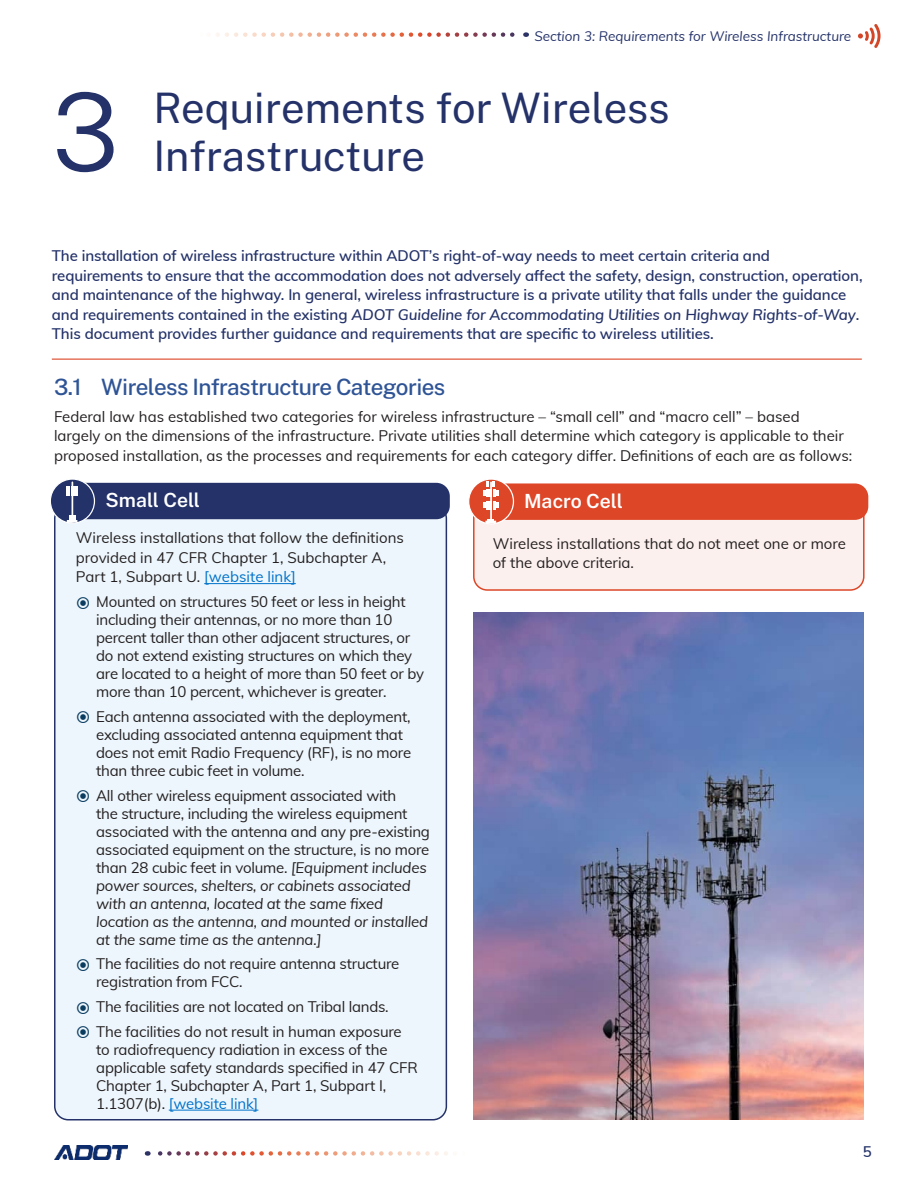
<style>
.page{position:relative;width:918px;height:1188px;background:#fff}
.page>*{position:absolute;margin:0;border:0;box-sizing:border-box;transform-origin:0 0}
.t1{font:300 108px "Public Sans";color:#243269}
.Chapter_Header{font:42px/48px "Public Sans";color:#243269}
.h2_Main_Content{font:500 22.5px "Public Sans";letter-spacing:-.03em;color:#2f5496}
.Small_Cell_Header{font:600 19.5px "Public Sans";color:#fff}
.Macro_Cell_Header{font:600 19.5px "Public Sans";color:#fff}
.Body{font:15px/18px "Muli";letter-spacing:-.015em;color:#231f20}
.Body-2{font:600 15px/19.5px "Muli";letter-spacing:-.005em;color:#243269}
.Small_Cell{font:15px/19.5px "Muli";color:#231f20}
.macro_cell{font:15px/19.5px "Muli";color:#231f20}
.t2{font:italic 13.5px "Muli";color:#243269}
.s1{font-style:italic}
.s2{color:#0072ca}
</style>
<div class="page">
<svg style="left:147px;top:1151px;width:301px;height:5px"></svg>
<img style="left:54px;top:1146px;width:74px;height:13px">
<svg style="left:216px;top:32px;width:310px;height:5px"></svg>
<svg style="left:858px;top:24px;width:23px;height:24px"></svg>
<div style="left:55px;top:505px;width:391px;height:615px;background:#edf6fc;border-radius:14px"></div>
<div style="left:474px;top:490px;width:390px;height:100px;background:#fcf0ee;border-radius:14px"></div>
<div style="left:473px;top:489px;width:392px;height:102px;border:2px solid #dd4627;border-radius:14px"></div>
<hr style="left:204px;top:583px;width:92px;height:1px;background:#0072ca">
<hr style="left:169px;top:1110px;width:89px;height:1px;background:#0072ca">
<div style="left:54px;top:483px;width:396px;height:36px;background:#243269;border-radius:14px"></div>
<div style="left:472px;top:483px;width:396px;height:37px;background:#dd4627;border-radius:14px"></div>
<div style="left:50px;top:479px;width:44px;height:44px;background:#233369;border-radius:50%"></div>
<div style="left:50px;top:478px;width:45px;height:46px;border:1px solid #fff;border-radius:50%"></div>
<hr style="left:72px;top:482px;width:1px;height:34px;background:#fff">
<svg style="left:67px;top:486px;width:11px;height:10px"></svg>
<div style="left:69px;top:516px;width:7px;height:6px;background:#fff"></div>
<svg style="left:67px;top:520px;width:10px;height:4px"></svg>
<div style="left:469px;top:479px;width:44px;height:45px;background:#dd4728;border-radius:50%"></div>
<div style="left:468px;top:478px;width:46px;height:46px;border:1px solid #fff;border-radius:50%"></div>
<hr style="left:490px;top:482px;width:2px;height:37px;background:#fff">
<svg style="left:485px;top:519px;width:11px;height:5px"></svg>
<svg style="left:483px;top:481px;width:16px;height:28px"></svg>
<img style="left:473px;top:613px;width:391px;height:507px">
<hr style="left:52px;top:359px;width:810px;height:1px;background:#dd4627">
<p class="t2" style="left:534px;top:26px;width:318px">Section 3: Requirements for Wireless Infrastructure</p>
<p class="t1" style="left:52px;top:54px;width:69px">3</p>
<p class="Chapter_Header" style="left:153px;top:81px;width:518px">Requirements for Wireless<br>Infrastructure</p>
<p class="Body-2" style="left:52px;top:245px;width:812px">The installation of wireless infrastructure within ADOT’s right-of-way needs to meet certain criteria and requirements to ensure that the accommodation does not adversely affect the safety, design, construction, operation, and maintenance of the highway. In general, wireless infrastructure is a private utility that falls under the guidance and requirements contained in the existing <span class="s1">ADOT Guideline for Accommodating Utilities on Highway Rights-of-Way</span>.<br>This document provides further guidance and requirements that are specific to wireless utilities.</p>
<h3 class="h2_Main_Content" style="left:54px;top:371px;width:393px">3.1 Wireless Infrastructure Categories</h3>
<p class="Body" style="left:54px;top:406px;width:800px;line-height:19.5px">Federal law has established two categories for wireless infrastructure – “small cell” and “macro cell” – based<br>largely on the dimensions of the infrastructure. Private utilities shall determine which category is applicable to their proposed installation, as the processes and requirements for each category differ. Definitions of each are as follows:</p>
<p class="Small_Cell_Header" style="left:106px;top:486px;width:96px">Small Cell</p>
<p class="Macro_Cell_Header" style="left:524px;top:487px;width:100px">Macro Cell</p>
<p class="Small_Cell" style="left:76px;top:528px;width:329px">Wireless installations that follow the definitions provided in 47 CFR Chapter 1, Subchapter A,<br>Part 1, Subpart U. <span class="s2">[website link]</span></p>
<p class="Body" style="left:96px;top:592px;width:329px">Mounted on structures 50 feet or less in height including their antennas, or no more than 10 percent taller than other adjacent structures, or do not extend existing structures on which they are located to a height of more than 50 feet or by more than 10 percent, whichever is greater.</p>
<p class="Body" style="left:96px;top:707px;width:316px">Each antenna associated with the deployment, excluding associated antenna equipment that does not emit Radio Frequency (RF), is no more than three cubic feet in volume.</p>
<p class="Body" style="left:96px;top:786px;width:335px">All other wireless equipment associated with<br>the structure, including the wireless equipment associated with the antenna and any pre-existing associated equipment on the structure, is no more than 28 cubic feet in volume. <span class="s1">[Equipment includes power sources, shelters, or cabinets associated with an antenna, located at the same fixed location as the antenna, and mounted or installed at the same time as the antenna.]</span></p>
<p class="Body" style="left:96px;top:954px;width:305px">The facilities do not require antenna structure registration from FCC.</p>
<p class="Body" style="left:96px;top:997px;width:294px">The facilities are not located on Tribal lands.</p>
<p class="Body" style="left:96px;top:1022px;width:323px">The facilities do not result in human exposure to radiofrequency radiation in excess of the applicable safety standards specified in 47 CFR Chapter 1, Subchapter A, Part 1, Subpart I, 1.1307(b). <span class="s2">[website link]</span></p>
<p class="macro_cell" style="left:493px;top:533px;width:355px">Wireless installations that do not meet one or more of the above criteria.</p>
<p class="Body-2" style="left:863px;top:1141px;width:10px">5</p>
</div>
